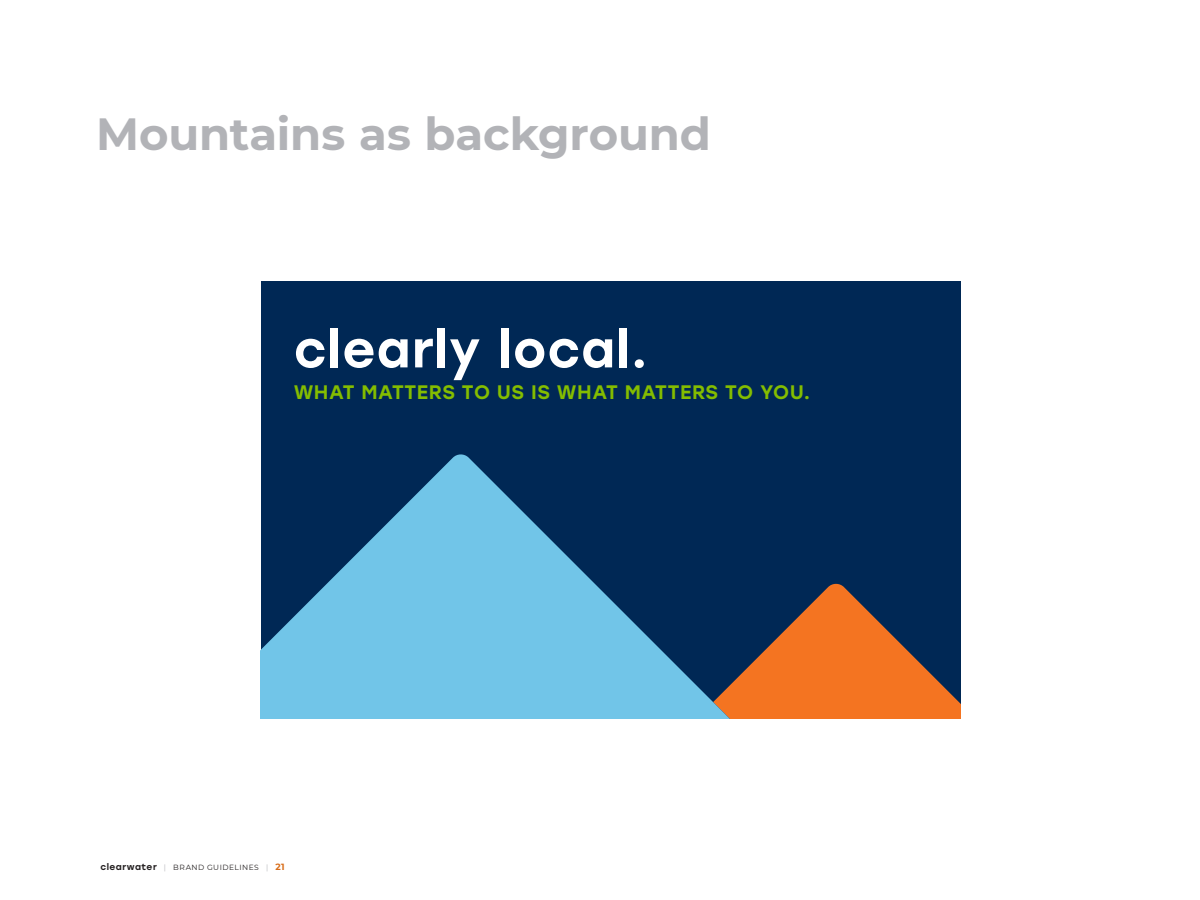
<style>
.page{position:relative;width:1200px;height:900px;background:#fff}
.page>*{position:absolute;margin:0;border:0;box-sizing:border-box;transform-origin:0 0}
.t1{font:500 51px "Stolzl";letter-spacing:.02em;color:#fff}
.t2{font:700 45px "Montserrat";letter-spacing:-.005em;color:#b2b3b7}
.t3{font:500 19.5px "Stolzl";letter-spacing:.025em;color:#84bd00}
.t4{font:7.5px "Montserrat";letter-spacing:.06em;color:#231f20}
.s1{font-family:"Stolzl";font-weight:500;font-size:9px}
.s2{color:#b2b3b7}
.s3{font-weight:700;font-size:9px;color:#d86d1a}
</style>
<div class="page">
<div style="left:261px;top:281px;width:700px;height:437px;background:#002855"></div>
<svg style="left:898px;top:641px;width:63px;height:77px"></svg>
<svg style="left:261px;top:454px;width:637px;height:264px"></svg>
<h2 class="t2" style="left:96px;top:101px;width:616px">Mountains as background</h2>
<p class="t1" style="left:294px;top:313px;width:355px">clearly local.</p>
<p class="t3" style="left:294px;top:378px;width:518px">WHAT MATTERS TO US IS WHAT MATTERS TO YOU.</p>
<p class="t4" style="left:100px;top:862px;width:186px"><span class="s1">clearwater</span> <span class="s2">|</span> BRAND GUIDELINES <span class="s2">|</span> <span class="s3">21</span></p>
</div>
